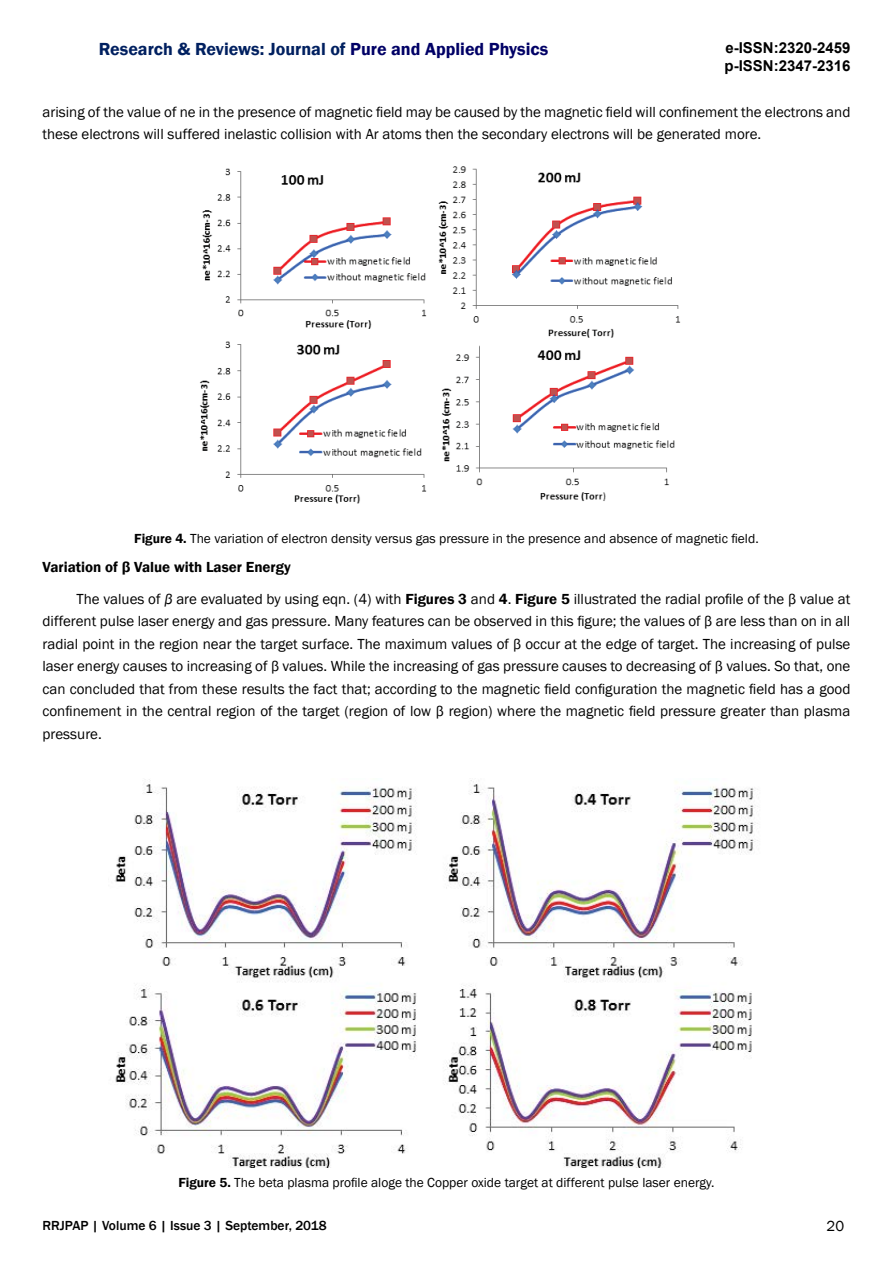
<style>
.page{position:relative;width:893px;height:1263px;background:#fff}
.page>*{position:absolute;margin:0;border:0;box-sizing:border-box;transform-origin:0 0}
.t1{font:600 18px "Franklin Gothic";color:#002060}
.t2{font:15px/22.5px "Franklin Gothic";color:#000}
.t3{font:700 15px/18px "Arial";color:#000}
.t4{font:13.5px "Franklin Gothic";color:#000}
.t5{font:500 13.5px "Franklin Gothic";color:#000}
.s1{color:#006}
.s2{font-weight:600}
.s3{font-style:italic}
</style>
<div class="page">
<img style="left:200px;top:166px;width:481px;height:338px">
<img style="left:115px;top:779px;width:643px;height:389px">
<p class="t1" style="left:99px;top:38px;width:451px">Research &amp; Reviews: Journal of <span class="s1">Pure and Applied Physics</span></p>
<p class="t3" style="left:724px;top:39px;width:127px">e-ISSN:2320-2459 p-ISSN:2347-2316</p>
<p class="t2" style="left:43px;top:101px;width:809px">arising of the value of ne in the presence of magnetic field may be caused by the magnetic field will confinement the electrons and these electrons will suffered inelastic collision with Ar atoms then the secondary electrons will be generated more.</p>
<p class="t4" style="left:134px;top:530px;width:626px"><span class="s2">Figure 4.</span> The variation of electron density versus gas pressure in the presence and absence of magnetic field.</p>
<p class="t2" style="left:77px;top:551px;width:775px;line-height:31.8px;text-indent:-34px"><span class="s2">Variation of β Value with Laser Energy<br></span>The values of <span class="s3">β</span> are evaluated by using eqn. (4) with <span class="s2">Figures 3</span> and <span class="s2">4</span>. <span class="s2">Figure 5</span> illustrated the radial profile of the β value at</p>
<p class="t2" style="left:43px;top:610px;width:809px;text-align:justify">different pulse laser energy and gas pressure. Many features can be observed in this figure; the values of β are less than on in all radial point in the region near the target surface. The maximum values of β occur at the edge of target. The increasing of pulse laser energy causes to increasing of β values. While the increasing of gas pressure causes to decreasing of β values. So that, one can concluded that from these results the fact that; according to the magnetic field configuration the magnetic field has a good confinement in the central region of the target (region of low β region) where the magnetic field pressure greater than plasma pressure.</p>
<p class="t4" style="left:178px;top:1174px;width:538px"><span class="s2">Figure 5.</span> The beta plasma profile aloge the Copper oxide target at different pulse laser energy.</p>
<p class="t5" style="left:43px;top:1217px;width:286px">RRJPAP | Volume 6 | Issue 3 | September, 2018</p>
<p class="t2" style="left:827px;top:1215px;width:19px">20</p>
</div>
